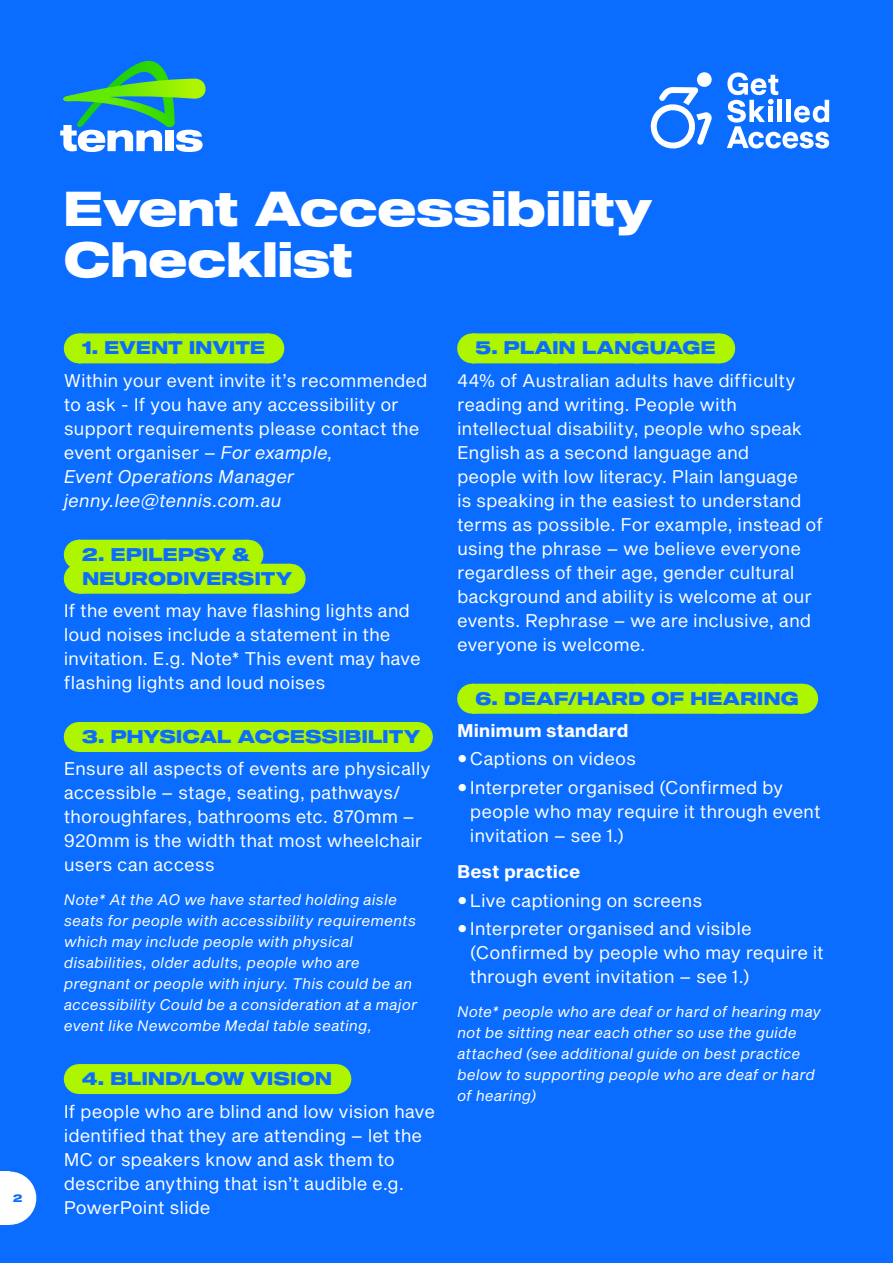
<style>
.page{position:relative;width:893px;height:1263px;background:#0a6dff}
.page>*{position:absolute;margin:0;border:0;box-sizing:border-box;transform-origin:0 0}
.t1{font:48px/51px "Sequel 100 Wide 85";color:#fff}
.t2{font:18px/24px "Sequel Sans";letter-spacing:-.005em;color:#fff}
.t3{font:18px/24px "Sequel 100 Wide 85";letter-spacing:.02em;color:#0a6dff}
.t4{font:700 18px "Sequel Sans";color:#fff}
.t5{font:italic 15px/21px "Sequel Sans";letter-spacing:.005em;color:#fff}
.t6{font:10.65px "Sequel 100 Wide 85";color:#0a6dff}
.s1{font-style:italic}
</style>
<div class="page">
<div style="left:79px;top:333px;width:189px;height:30px;background:#aef500"></div>
<svg style="left:174px;top:333px;width:47px;height:1px"></svg>
<hr style="left:268px;top:333px;width:1px;height:30px;background:#aef500">
<div style="left:79px;top:540px;width:168px;height:30px;background:#aef500"></div>
<hr style="left:247px;top:540px;width:1px;height:30px;background:#aef500">
<div style="left:79px;top:564px;width:211px;height:30px;background:#aef500"></div>
<svg style="left:163px;top:593px;width:74px;height:1px"></svg>
<hr style="left:290px;top:564px;width:1px;height:30px;background:#aef500">
<div style="left:79px;top:722px;width:338px;height:30px;background:#aef500"></div>
<hr style="left:417px;top:722px;width:1px;height:30px;background:#aef500">
<div style="left:79px;top:1064px;width:256px;height:30px;background:#aef500"></div>
<svg style="left:169px;top:1064px;width:124px;height:1px"></svg>
<hr style="left:335px;top:1064px;width:1px;height:30px;background:#aef500">
<div style="left:472px;top:333px;width:247px;height:30px;background:#aef500"></div>
<svg style="left:554px;top:333px;width:124px;height:1px"></svg>
<hr style="left:719px;top:333px;width:1px;height:30px;background:#aef500">
<div style="left:472px;top:684px;width:330px;height:30px;background:#aef500"></div>
<svg style="left:555px;top:713px;width:206px;height:1px"></svg>
<hr style="left:802px;top:684px;width:1px;height:30px;background:#aef500">
<svg style="left:651px;top:87px;width:61px;height:62px"></svg>
<div style="left:697px;top:72px;width:15px;height:15px;background:#fff;border-radius:50%"></div>
<svg style="left:727px;top:72px;width:102px;height:77px"></svg>
<svg style="left:10px;top:1171px;width:26px;height:54px"></svg>
<div style="left:0;top:1171px;width:10px;height:54px;background:#fff"></div>
<svg style="left:60px;top:61px;width:146px;height:91px"></svg>
<p class="t6" style="left:13px;top:1190px;width:11px">2</p>
<h1 class="t1" style="left:64px;top:185px;width:590px">Event Accessibility<br>Checklist</h1>
<p class="t3" style="left:82px;top:337px;width:184px">1. EVENT INVITE</p>
<p class="t2" style="left:64px;top:369px;width:365px">Within your event invite it’s recommended to ask - If you have any accessibility or support requirements please contact the event organiser <span class="s1">– For example,<br>Event Operations Manager jenny.lee@tennis.com.au</span></p>
<p class="t3" style="left:82px;top:543px;width:211px">2. EPILEPSY &amp;<br>NEURODIVERSITY</p>
<p class="t2" style="left:64px;top:599px;width:358px">If the event may have flashing lights and loud noises include a statement in the invitation. E.g. Note* This event may have flashing lights and loud noises</p>
<p class="t3" style="left:82px;top:725px;width:339px">3. PHYSICAL ACCESSIBILITY</p>
<p class="t2" style="left:64px;top:758px;width:368px">Ensure all aspects of events are physically accessible – stage, seating, pathways/ thoroughfares, bathrooms etc. 870mm – 920mm is the width that most wheelchair users can access</p>
<p class="t5" style="left:64px;top:890px;width:355px">Note* At the AO we have started holding aisle seats for people with accessibility requirements which may include people with physical disabilities, older adults, people who are pregnant or people with injury. This could be an accessibility Could be a consideration at a major event like Newcombe Medal table seating,</p>
<p class="t3" style="left:82px;top:1067px;width:251px">4. BLIND/LOW VISION</p>
<p class="t2" style="left:64px;top:1100px;width:373px">If people who are blind and low vision have identified that they are attending – let the MC or speakers know and ask them to describe anything that isn’t audible e.g.<br>PowerPoint slide</p>
<p class="t3" style="left:476px;top:337px;width:242px">5. PLAIN LANGUAGE</p>
<p class="t2" style="left:457px;top:369px;width:368px">44% of Australian adults have difficulty reading and writing. People with intellectual disability, people who speak English as a second language and<br>people with low literacy. Plain language<br>is speaking in the easiest to understand terms as possible. For example, instead of using the phrase – we believe everyone regardless of their age, gender cultural background and ability is welcome at our events. Rephrase – we are inclusive, and everyone is welcome.</p>
<p class="t3" style="left:476px;top:687px;width:324px">6. DEAF/HARD OF HEARING</p>
<p class="t4" style="left:457px;top:718px;width:173px">Minimum standard</p>
<p class="t2" style="left:457px;top:748px;width:180px">•Captions on videos</p>
<p class="t2" style="left:470px;top:776px;width:352px;text-indent:-13px">•Interpreter organised (Confirmed by people who may require it through event invitation – see 1.)</p>
<p class="t4" style="left:457px;top:859px;width:125px">Best practice</p>
<p class="t2" style="left:457px;top:889px;width:247px">•Live captioning on screens</p>
<p class="t2" style="left:470px;top:917px;width:356px;text-indent:-13px">•Interpreter organised and visible (Confirmed by people who may require it through event invitation – see 1.)</p>
<p class="t5" style="left:457px;top:1001px;width:365px">Note* people who are deaf or hard of hearing may not be sitting near each other so use the guide attached (see additional guide on best practice below to supporting people who are deaf or hard of hearing)</p>
</div>
